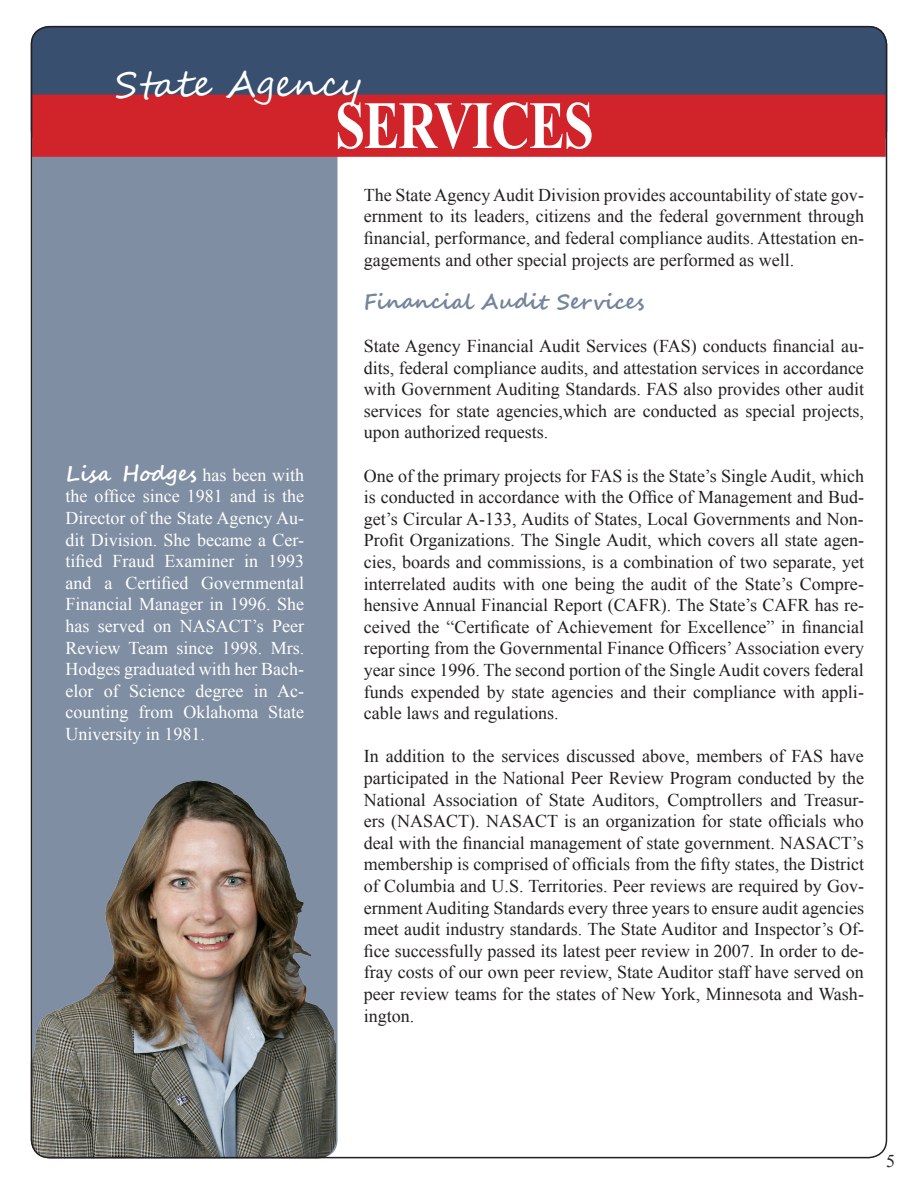
<style>
.page{position:relative;width:918px;height:1188px;background:#fff}
.page>*{position:absolute;margin:0;border:0;box-sizing:border-box;transform-origin:0 0}
.t1{font:700 67.5px "Times New Roman";letter-spacing:-.025em;color:#fff;scale:.8 1}
.t2{font:36px "Segoe Script";color:#fff}
.t3{font:700 21px "Segoe Script";color:#74849a}
.t4{font:18px/21.6px "Times New Roman";color:#231f20;text-align:justify}
.t5{font:18px/21.6px "Times New Roman";color:#fff;text-align:justify}
.s1{font-family:"Segoe Script";font-weight:700;font-size:21px}
</style>
<div class="page">
<div style="left:33px;top:28px;width:304px;height:1130px;background:#7f8ea2;border-radius:18px"></div>
<img style="left:31px;top:780px;width:305px;height:378px">
<div style="left:32px;top:27px;width:854px;height:121px;background:#384f6f;border-radius:18px"></div>
<div style="left:32px;top:95px;width:854px;height:62px;background:#d1232a;border:2px solid #d1232a"></div>
<p class="t2" style="left:115px;top:55px;width:249px">State Agency</p>
<p class="t1" style="left:335px;top:79px;width:325px">SERVICES</p>
<p class="t5" style="left:65px;top:464px;width:240px"><span class="s1">Lisa Hodges</span> has been with the office since 1981 and is the Director of the State Agency Au&shy;dit Division. She became a Cer&shy;tified Fraud Examiner in 1993 and a Certified Governmental Financial Manager in 1996. She has served on NASACT’s Peer Review Team since 1998. Mrs.<br>Hodges graduated with her Bach&shy;elor of Science degree in Ac&shy;counting from Oklahoma State University in 1981.</p>
<p class="t4" style="left:364px;top:184px;width:502px">The State Agency Audit Division provides accountability of state gov&shy;ernment to its leaders, citizens and the federal government through financial, performance, and federal compliance audits. Attestation en&shy;gagements and other special projects are performed as well.</p>
<p class="t3" style="left:364px;top:284px;width:282px">Financial Audit Services</p>
<p class="t4" style="left:364px;top:335px;width:502px">State Agency Financial Audit Services (FAS) conducts financial au&shy;dits, federal compliance audits, and attestation services in accordance with Government Auditing Standards. FAS also provides other audit services for state agencies,which are conducted as special projects, upon authorized requests.</p>
<p class="t4" style="left:364px;top:464px;width:502px">One of the primary projects for FAS is the State’s Single Audit, which is conducted in accordance with the Office of Management and Bud&shy;get’s Circular A-133, Audits of States, Local Governments and Non-Profit Organizations. The Single Audit, which covers all state agen&shy;cies, boards and commissions, is a combination of two separate, yet interrelated audits with one being the audit of the State’s Compre&shy;hensive Annual Financial Report (CAFR). The State’s CAFR has re&shy;ceived the “Certificate of Achievement for Excellence” in financial reporting from the Governmental Finance Officers’ Association every year since 1996. The second portion of the Single Audit covers federal funds expended by state agencies and their compliance with appli&shy;cable laws and regulations.</p>
<p class="t4" style="left:364px;top:745px;width:502px">In addition to the services discussed above, members of FAS have participated in the National Peer Review Program conducted by the National Association of State Auditors, Comptrollers and Treasur&shy;ers (NASACT). NASACT is an organization for state officials who deal with the financial management of state government. NASACT’s membership is comprised of officials from the fifty states, the District of Columbia and U.S. Territories. Peer reviews are required by Gov&shy;ernment Auditing Standards every three years to ensure audit agencies meet audit industry standards. The State Auditor and Inspector’s Of&shy;fice successfully passed its latest peer review in 2007. In order to de&shy;fray costs of our own peer review, State Auditor staff have served on peer review teams for the states of New York, Minnesota and Wash&shy;ington.</p>
<p class="t4" style="left:886px;top:1150px;width:10px">5</p>
</div>
